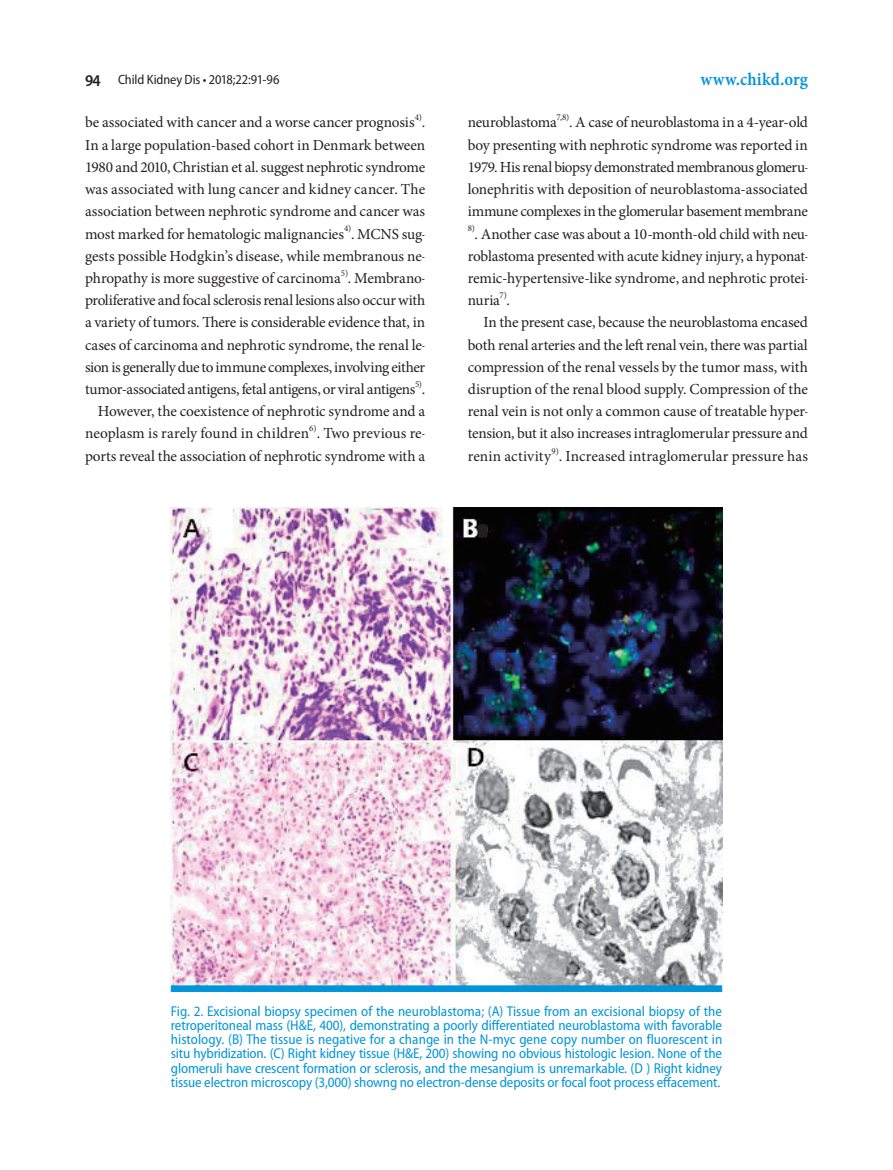
<style>
.page{position:relative;width:893px;height:1170px;background:#fff}
.page>*{position:absolute;margin:0;border:0;box-sizing:border-box;transform-origin:0 0}
.t1{font:18.15px "Minion Pro Semibold Cn Capt";letter-spacing:.005em;color:#0095d9}
.t2{font:15.3px/22.2px "Minion Pro";letter-spacing:-.01em;color:#231f20;text-align:justify}
.t3{font:15.3px "Minion Pro";letter-spacing:.01em;color:#231f20}
.t4{font:semi-condensed 14.25px/14.2px "Myriad Pro";letter-spacing:-.01em;color:#0095d9;text-align:justify}
.t5{font:semi-condensed 13.5px "Myriad Pro";letter-spacing:-.01em;color:#231f20}
.t6{font:8.85px "Minion Pro";color:#231f20}
.s1{font-weight:600;font-size:16.5px}
</style>
<div class="page">
<img style="left:171px;top:507px;width:551px;height:478px">
<div style="left:479px;top:526px;width:7px;height:10px;background:#231f20"></div>
<div style="left:478px;top:524px;width:9px;height:13px;border:3px solid #231f20"></div>
<svg style="left:171px;top:985px;width:551px;height:7px;background:#0b98d8"></svg>
<p class="t5" style="left:85px;top:71px;width:196px"><span class="s1">94</span> Child Kidney Dis • 2018;22:91-96</p>
<p class="t1" style="left:700px;top:66px;width:109px">www.chikd.org</p>
<p class="t2" style="left:85px;top:111px;width:331px">be associated with cancer and a worse cancer prognosis</p>
<p class="t6" style="left:415px;top:111px;width:9px">4)</p>
<p class="t2" style="left:468px;top:111px;width:91px">neuroblastoma</p>
<p class="t6" style="left:556px;top:111px;width:14px">7,8)</p>
<p class="t2" style="left:468px;top:111px;width:342px;text-indent:101px">. A case of neuroblastoma in a 4-year-old boy presenting with nephrotic syndrome was reported in 1979. His renal biopsy demonstrated membranous glomeru&shy;lonephritis with deposition of neuroblastoma-associated immune complexes in the glomerular basement membrane</p>
<p class="t6" style="left:468px;top:222px;width:9px">8)</p>
<p class="t2" style="left:85px;top:111px;width:342px;text-indent:337px">.<br>In a large population-based cohort in Denmark between 1980 and 2010, Christian et al. suggest nephrotic syndrome was associated with lung cancer and kidney cancer. The association between nephrotic syndrome and cancer was most marked for hematologic malignancies</p>
<p class="t6" style="left:344px;top:222px;width:9px">4)</p>
<p class="t2" style="left:468px;top:222px;width:342px;text-indent:7px">. Another case was about a 10-month-old child with neu&shy;roblastoma presented with acute kidney injury, a hyponat&shy;remic-hypertensive-like syndrome, and nephrotic protei&shy;nuria .</p>
<p class="t2" style="left:85px;top:222px;width:342px;text-indent:266px">. MCNS sug&shy;gests possible Hodgkin’s disease, while membranous ne&shy;phropathy is more suggestive of carcinoma</p>
<p class="t6" style="left:341px;top:267px;width:9px">5)</p>
<p class="t2" style="left:85px;top:267px;width:342px;text-indent:263px">. Membrano&shy;proliferative and focal sclerosis renal lesions also occur with a variety of tumors. There is considerable evidence that, in cases of carcinoma and nephrotic syndrome, the renal le&shy;sion is generally due to immune complexes, involving either tumor-associated antigens, fetal antigens, or viral antigens .</p>
<p class="t6" style="left:500px;top:289px;width:9px">7)</p>
<p class="t2" style="left:468px;top:311px;width:342px;text-indent:16px">In the present case, because the neuroblastoma encased both renal arteries and the left renal vein, there was partial compression of the renal vessels by the tumor mass, with disruption of the renal blood supply. Compression of the renal vein is not only a common cause of treatable hyper&shy;tension, but it also increases intraglomerular pressure and renin activity</p>
<p class="t6" style="left:415px;top:378px;width:8px">5)</p>
<p class="t2" style="left:85px;top:400px;width:342px;text-indent:13px">However, the coexistence of nephrotic syndrome and a neoplasm is rarely found in children</p>
<p class="t6" style="left:309px;top:422px;width:9px">6)</p>
<p class="t2" style="left:85px;top:422px;width:342px;text-align:right">. Two previous re-<br>ports reveal the association of nephrotic syndrome with a</p>
<p class="t6" style="left:552px;top:444px;width:9px">9)</p>
<p class="t3" style="left:559px;top:445px;width:251px">. Increased intraglomerular pressure has</p>
<p class="t4" style="left:171px;top:1003px;width:553px">Fig. 2. Excisional biopsy specimen of the neuroblastoma; (A) Tissue from an excisional biopsy of the retroperitoneal mass (H&amp;E, 400), demonstrating a poorly differentiated neuroblastoma with favorable histology. (B) The tissue is negative for a change in the N-myc gene copy number on fluorescent in situ hybridization. (C) Right kidney tissue (H&amp;E, 200) showing no obvious histologic lesion. None of the glomeruli have crescent formation or sclerosis, and the mesangium is unremarkable. (D ) Right kidney tissue electron microscopy (3,000) showng no electron-dense deposits or focal foot process effacement.</p>
</div>
